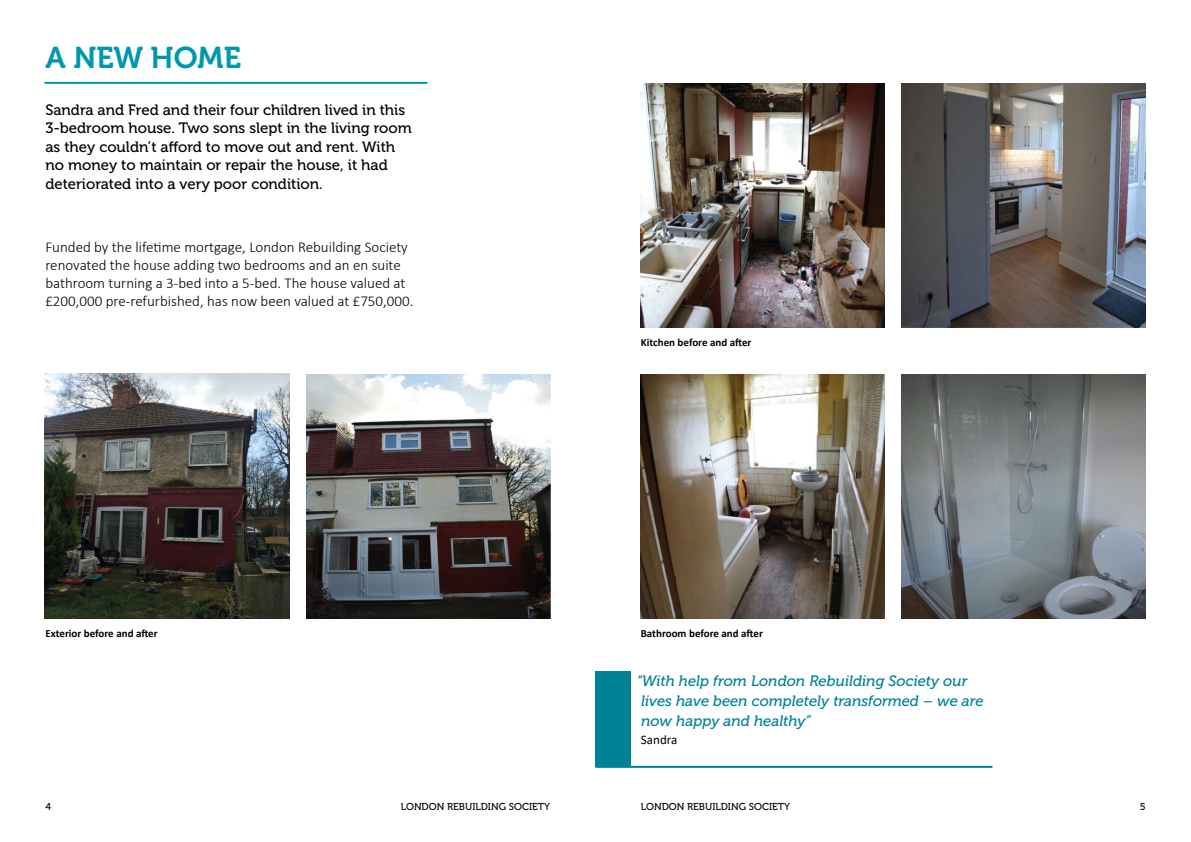
<style>
.page{position:relative;width:1191px;height:842px;background:#fff}
.page>*{position:absolute;margin:0;border:0;box-sizing:border-box;transform-origin:0 0}
.t1{font:30px "Museo 700";color:#0097ae}
.t2{font:15px/18.5px "Museo 500";color:#000}
.t3{font:300 15px/18px "Calibri";color:#000}
.t4{font:italic 15px/20px "Museo 500";color:#008295}
.t5{font:13px "Calibri";color:#000}
.t6{font:700 11px "Calibri";color:#000}
.t7{font:10px "Museo 500";color:#000}
</style>
<div class="page">
<img style="left:306px;top:375px;width:244px;height:243px">
<img style="left:44px;top:374px;width:245px;height:244px">
<img style="left:641px;top:375px;width:243px;height:243px">
<img style="left:901px;top:84px;width:244px;height:244px">
<img style="left:641px;top:84px;width:243px;height:244px">
<img style="left:901px;top:375px;width:244px;height:243px">
<div style="left:595px;top:671px;width:35px;height:96px;background:#008295"></div>
<hr style="left:44px;top:82px;width:383px;height:2px;background:#0097ae">
<hr style="left:595px;top:766px;width:397px;height:2px;background:#008295">
<h1 class="t1" style="left:45px;top:41px;width:197px">A NEW HOME</h1>
<p class="t2" style="left:45px;top:101px;width:368px">Sandra and Fred and their four children lived in this 3-bedroom house. Two sons slept in the living room as they couldn’t afford to move out and rent. With no money to maintain or repair the house, it had deteriorated into a very poor condition.</p>
<p class="t3" style="left:45px;top:238px;width:369px">Funded by the lifetime mortgage, London Rebuilding Society renovated the house adding two bedrooms and an en suite bathroom turning a 3-bed into a 5-bed. The house valued at £200,000 pre-refurbished, has now been valued at £750,000.</p>
<p class="t6" style="left:641px;top:334px;width:112px">Kitchen before and after</p>
<p class="t6" style="left:45px;top:625px;width:114px">Exterior before and after</p>
<p class="t6" style="left:641px;top:625px;width:124px">Bathroom before and after</p>
<p class="t4" style="left:637px;top:671px;width:348px">“With help from London Rebuilding Society our lives have been completely transformed – we are now happy and healthy”</p>
<p class="t5" style="left:641px;top:731px;width:38px">Sandra</p>
<p class="t7" style="left:45px;top:801px;width:7px">4</p>
<p class="t7" style="left:401px;top:801px;width:151px">LONDON REBUILDING SOCIETY</p>
<p class="t7" style="left:641px;top:801px;width:151px">LONDON REBUILDING SOCIETY</p>
<p class="t7" style="left:1139px;top:801px;width:7px">5</p>
</div>
